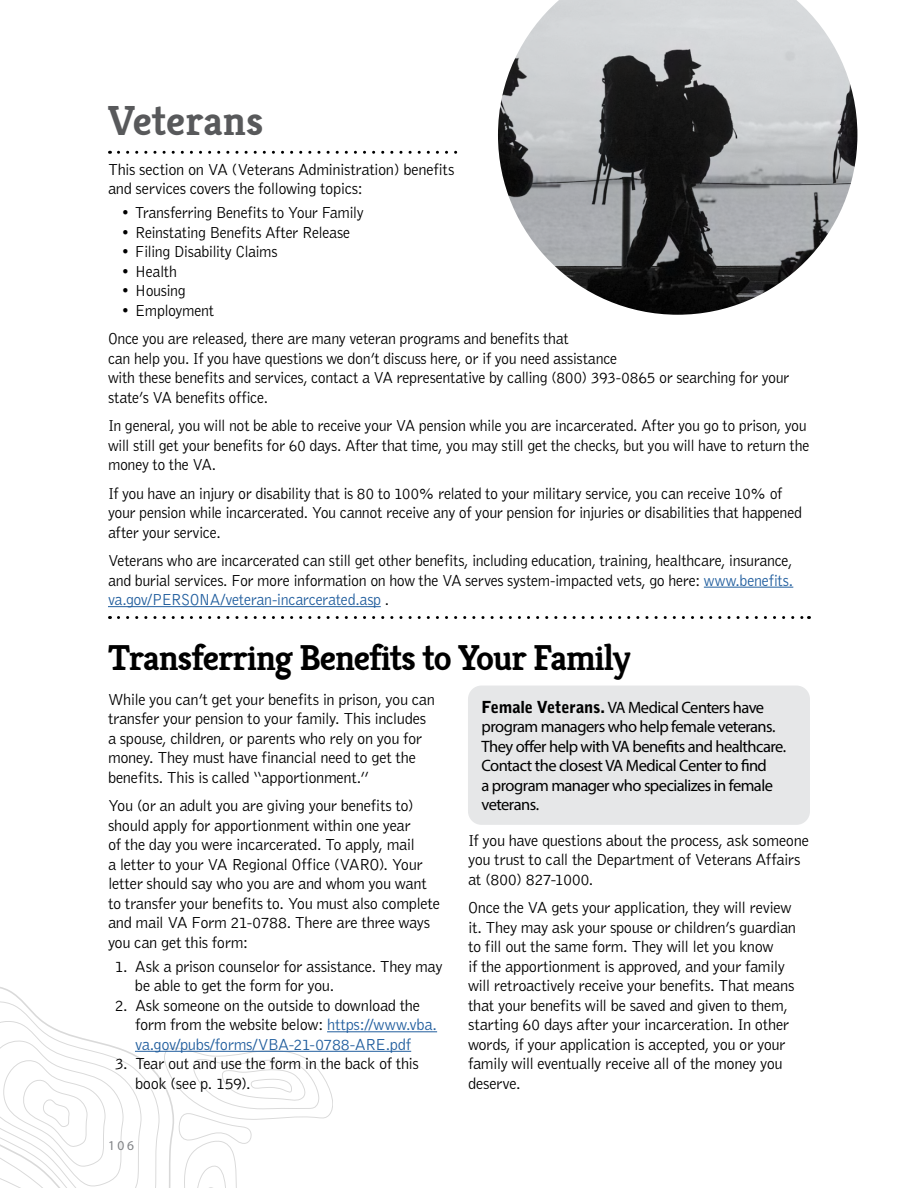
<style>
.page{position:relative;width:918px;height:1188px;background:#fff}
.page>*{position:absolute;margin:0;border:0;box-sizing:border-box;transform-origin:0 0}
.t1{font:700 42px "Kreon";color:#58595b}
.t2{font:700 36px "Kreon";letter-spacing:-.03em;color:#000}
.t3{font:300 16.5px/19.5px "Bell Gothic";letter-spacing:-.025em;color:#000}
.t4{font:16.5px/19.5px "Myriad Pro";letter-spacing:-.035em;color:#000}
.t5{font:13.5px "Myriad Pro";color:#808285}
.s1{color:#215e9e}
.s2{font-family:"Bell Gothic";font-weight:900}
</style>
<div class="page">
<svg style="left:0;top:999px;width:333px;height:189px"></svg>
<hr style="left:704px;top:587px;width:89px;height:1px;background:#215e9e">
<hr style="left:108px;top:606px;width:273px;height:1px;background:#215e9e">
<hr style="left:327px;top:1031px;width:110px;height:1px;background:#215e9e">
<hr style="left:135px;top:1051px;width:276px;height:1px;background:#215e9e">
<div style="left:468px;top:686px;width:342px;height:139px;background:#e6e7e8;border-radius:14px"></div>
<svg style="left:118px;top:151px;width:340px;height:3px"></svg>
<svg style="left:118px;top:616px;width:691px;height:3px"></svg>
<img style="left:498px;top:0;width:359px;height:315px">
<h1 class="t1" style="left:108px;top:88px;width:157px">Veterans</h1>
<p class="t3" style="left:108px;top:160px;width:348px">This section on VA (Veterans Administration) benefits and services covers the following topics:</p>
<p class="t3" style="left:122px;top:204px;width:244px">• Transferring Benefits to Your Family</p>
<p class="t3" style="left:121px;top:223px;width:230px">• Reinstating Benefits After Release</p>
<p class="t3" style="left:122px;top:243px;width:158px">• Filing Disability Claims</p>
<p class="t3" style="left:122px;top:262px;width:57px">• Health</p>
<p class="t3" style="left:122px;top:282px;width:66px">• Housing</p>
<p class="t3" style="left:108px;top:297px;width:462px;line-height:28.3px;text-indent:13px">• Employment<br>Once you are released, there are many veteran programs and benefits that</p>
<p class="t3" style="left:108px;top:349px;width:683px">can help you. If you have questions we don’t discuss here, or if you need assistance<br>with these benefits and services, contact a VA representative by calling (800) 393-0865 or searching for your state’s VA benefits office.</p>
<p class="t3" style="left:108px;top:416px;width:703px">In general, you will not be able to receive your VA pension while you are incarcerated. After you go to prison, you will still get your benefits for 60 days. After that time, you may still get the checks, but you will have to return the money to the VA.</p>
<p class="t3" style="left:108px;top:484px;width:696px">If you have an injury or disability that is 80 to 100% related to your military service, you can receive 10% of your pension while incarcerated. You cannot receive any of your pension for injuries or disabilities that happened after your service.</p>
<p class="t3" style="left:108px;top:551px;width:687px;text-align:justify">Veterans who are incarcerated can still get other benefits, including education, training, healthcare, insurance, and burial services. For more information on how the VA serves system-impacted vets, go here: <span class="s1">www.benefits. va.gov/PERSONA/veteran-incarcerated.asp</span> .</p>
<h2 class="t2" style="left:108px;top:629px;width:524px">Transferring Benefits to Your Family</h2>
<p class="t3" style="left:108px;top:690px;width:329px">While you can’t get your benefits in prison, you can transfer your pension to your family. This includes a spouse, children, or parents who rely on you for money. They must have financial need to get the benefits. This is called “apportionment.”</p>
<p class="t3" style="left:108px;top:796px;width:334px">You (or an adult you are giving your benefits to) should apply for apportionment within one year<br>of the day you were incarcerated. To apply, mail<br>a letter to your VA Regional Office (VARO). Your letter should say who you are and whom you want to transfer your benefits to. You must also complete and mail VA Form 21-0788. There are three ways you can get this form:</p>
<p class="t3" style="left:135px;top:957px;width:309px;text-indent:-20px">1. Ask a prison counselor for assistance. They may be able to get the form for you.</p>
<p class="t3" style="left:135px;top:996px;width:304px;text-indent:-20px">2. Ask someone on the outside to download the form from the website below: <span class="s1">https://www.vba. va.gov/pubs/forms/VBA-21-0788-ARE.pdf</span></p>
<p class="t3" style="left:135px;top:1054px;width:286px;text-indent:-20px">3. Tear out and use the form in the back of this book (see p. 159).</p>
<p class="t4" style="left:481px;top:697px;width:306px"><span class="s2">Female Veterans.</span> VA Medical Centers have program managers who help female veterans.<br>They offer help with VA benefits and healthcare.<br>Contact the closest VA Medical Center to find<br>a program manager who specializes in female veterans.</p>
<p class="t3" style="left:468px;top:831px;width:343px">If you have questions about the process, ask someone you trust to call the Department of Veterans Affairs at (800) 827-1000.</p>
<p class="t3" style="left:468px;top:898px;width:330px">Once the VA gets your application, they will review it. They may ask your spouse or children’s guardian to fill out the same form. They will let you know<br>if the apportionment is approved, and your family will retroactively receive your benefits. That means that your benefits will be saved and given to them, starting 60 days after your incarceration. In other words, if your application is accepted, you or your family will eventually receive all of the money you deserve.</p>
<p class="t5" style="left:108px;top:1137px;width:28px">106</p>
</div>
